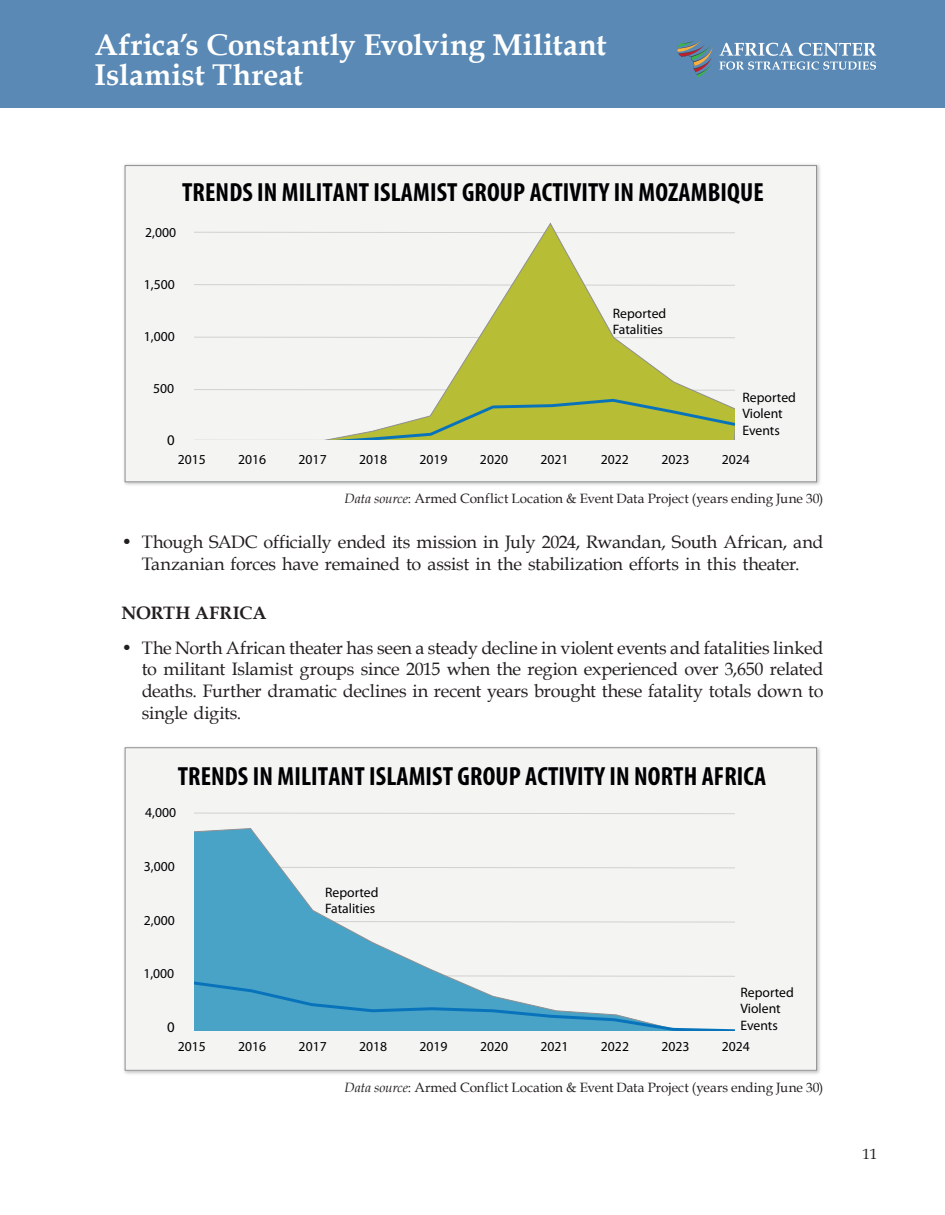
<style>
.page{position:relative;width:945px;height:1215px;background:#fff}
.page>*{position:absolute;margin:0;border:0;box-sizing:border-box;transform-origin:0 0}
.t1{font:700 30px/30px "Book Antiqua";letter-spacing:.005em;color:#fff}
.t2{font:700 condensed 26.4px "Myriad Pro";letter-spacing:.005em;color:#000003}
.t3{font:18px/21.6px "Book Antiqua";letter-spacing:-.01em;color:#231f20;text-align:center}
.t4{font:700 18px "Book Antiqua";color:#231f20}
.t5{font:15px "Book Antiqua";color:#231f20}
.t6{font:14.85px "Myriad Pro";color:#000001}
.t7{font:13.65px/16.5px "Myriad Pro";color:#000001}
.t8{font:13.5px "Book Antiqua";color:#231f20}
.s1{font-style:italic}
</style>
<div class="page">
<div style="left:0;top:0;width:945px;height:108px;background:#5989b4"></div>
<svg style="left:677px;top:40px;width:199px;height:38px"></svg>
<img style="left:124px;top:164px;width:696px;height:321px">
<div style="left:125px;top:166px;width:692px;height:316px;background:#f4f5f3"></div>
<svg style="left:194px;top:284px;width:115px;height:2px"></svg>
<svg style="left:194px;top:337px;width:115px;height:1px"></svg>
<svg style="left:194px;top:389px;width:115px;height:1px"></svg>
<svg style="left:194px;top:232px;width:115px;height:1px"></svg>
<svg style="left:309px;top:223px;width:426px;height:174px"></svg>
<svg style="left:194px;top:397px;width:541px;height:43px"></svg>
<img style="left:124px;top:747px;width:696px;height:327px">
<div style="left:125px;top:748px;width:692px;height:322px;background:#f4f5f3"></div>
<svg style="left:194px;top:813px;width:541px;height:1px"></svg>
<svg style="left:194px;top:828px;width:539px;height:147px"></svg>
<svg style="left:194px;top:975px;width:541px;height:56px"></svg>
<h1 class="t1" style="left:94px;top:29px;width:513px">Africa’s Constantly Evolving Militant<br>Islamist Threat</h1>
<h2 class="t2" style="left:182px;top:176px;width:583px">TRENDS IN MILITANT ISLAMIST GROUP ACTIVITY IN MOZAMBIQUE</h2>
<p class="t7" style="left:145px;top:224px;width:32px">2,000</p>
<p class="t7" style="left:144px;top:276px;width:32px">1,500</p>
<p class="t7" style="left:144px;top:328px;width:32px">1,000</p>
<p class="t7" style="left:153px;top:380px;width:23px">500</p>
<p class="t6" style="left:167px;top:431px;width:9px">0</p>
<p class="t7" style="left:613px;top:305px;width:55px">Reported<br>Fatalities</p>
<p class="t7" style="left:742px;top:389px;width:55px">Reported<br>Violent<br>Events</p>
<p class="t7" style="left:178px;top:451px;width:30px">2015</p>
<p class="t7" style="left:238px;top:451px;width:30px">2016</p>
<p class="t7" style="left:299px;top:451px;width:30px">2017</p>
<p class="t7" style="left:359px;top:451px;width:30px">2018</p>
<p class="t7" style="left:420px;top:451px;width:30px">2019</p>
<p class="t7" style="left:480px;top:451px;width:30px">2020</p>
<p class="t7" style="left:540px;top:451px;width:30px">2021</p>
<p class="t7" style="left:601px;top:451px;width:30px">2022</p>
<p class="t7" style="left:661px;top:451px;width:30px">2023</p>
<p class="t7" style="left:722px;top:451px;width:30px">2024</p>
<p class="t8" style="left:345px;top:489px;width:480px"><span class="s1">Data source</span>: Armed Conflict Location &amp; Event Data Project (years ending June 30)</p>
<p class="t3" style="left:122px;top:531px;width:703px">• Though SADC officially ended its mission in July 2024, Rwandan, South African, and<br>Tanzanian forces have remained to assist in the stabilization efforts in this theater.</p>
<p class="t4" style="left:122px;top:600px;width:146px">NORTH AFRICA</p>
<p class="t3" style="left:142px;top:636px;width:683px;text-align:justify;text-indent:-20px">• The North African theater has seen a steady decline in violent events and fatalities linked to militant Islamist groups since 2015 when the region experienced over 3,650 related deaths. Further dramatic declines in recent years brought these fatality totals down to single digits.</p>
<h2 class="t2" style="left:178px;top:759px;width:590px">TRENDS IN MILITANT ISLAMIST GROUP ACTIVITY IN NORTH AFRICA</h2>
<p class="t7" style="left:145px;top:804px;width:32px">4,000</p>
<p class="t7" style="left:144px;top:858px;width:32px">3,000</p>
<p class="t7" style="left:144px;top:912px;width:32px">2,000</p>
<p class="t7" style="left:143px;top:965px;width:32px">1,000</p>
<p class="t6" style="left:167px;top:1018px;width:9px">0</p>
<p class="t7" style="left:325px;top:884px;width:55px">Reported<br>Fatalities</p>
<p class="t7" style="left:740px;top:984px;width:55px">Reported<br>Violent<br>Events</p>
<p class="t7" style="left:178px;top:1038px;width:30px">2015</p>
<p class="t7" style="left:238px;top:1038px;width:30px">2016</p>
<p class="t7" style="left:299px;top:1038px;width:30px">2017</p>
<p class="t7" style="left:359px;top:1038px;width:30px">2018</p>
<p class="t7" style="left:420px;top:1038px;width:30px">2019</p>
<p class="t7" style="left:480px;top:1038px;width:30px">2020</p>
<p class="t7" style="left:540px;top:1038px;width:30px">2021</p>
<p class="t7" style="left:601px;top:1038px;width:30px">2022</p>
<p class="t7" style="left:661px;top:1038px;width:30px">2023</p>
<p class="t7" style="left:722px;top:1038px;width:30px">2024</p>
<p class="t8" style="left:345px;top:1078px;width:480px"><span class="s1">Data source</span>: Armed Conflict Location &amp; Event Data Project (years ending June 30)</p>
<p class="t5" style="left:862px;top:1144px;width:16px">11</p>
</div>
